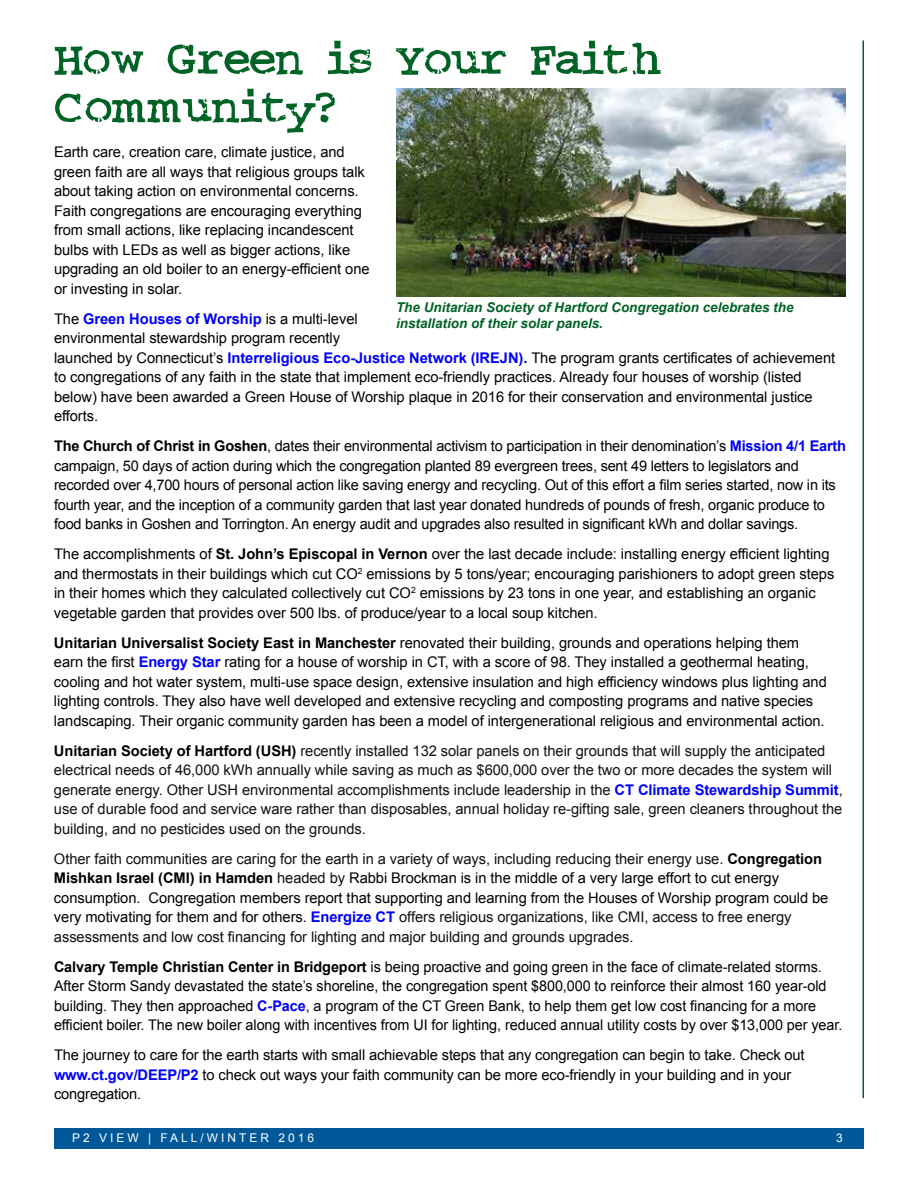
<style>
.page{position:relative;width:918px;height:1188px;background:#fff}
.page>*{position:absolute;margin:0;border:0;box-sizing:border-box;transform-origin:0 0}
.t1{font:54px/48px "Crud Font";color:#006225}
.t2{font:14.7px/19.5px "Arial";letter-spacing:-.005em;color:#000}
.t3{font:14.7px/19.5px "Arial";letter-spacing:-.005em;color:#111}
.t4{font:italic 700 13.5px/16.5px "Arial";color:#006225}
.t5{font:12px "Arial";letter-spacing:.25em;color:#fff}
.s1{font-weight:700;color:#00f}
.s2{font-weight:700}
.s3{font-weight:700;color:#000}
.s4{color:#000}
</style>
<div class="page">
<div style="left:54px;top:1128px;width:810px;height:21px;background:#005898"></div>
<hr style="left:862px;top:40px;width:2px;height:1058px;background:#006225">
<img style="left:396px;top:88px;width:450px;height:208px">
<h1 class="t1" style="left:54px;top:35px;width:609px">How Green is Your Faith<br>Community?</h1>
<p class="t2" style="left:54px;top:142px;width:317px">Earth care, creation care, climate justice, and green faith are all ways that religious groups talk about taking action on environmental concerns.<br>Faith congregations are encouraging everything from small actions, like replacing incandescent bulbs with LEDs as well as bigger actions, like upgrading an old boiler to an energy-efficient one or investing in solar.</p>
<p class="t2" style="left:54px;top:309px;width:783px">The <span class="s1">Green Houses of Worship</span> is a multi-level<br>environmental stewardship program recently<br>launched by Connecticut’s <span class="s1">Interreligious Eco-Justice Network (IREJN).</span> The program grants certificates of achievement to congregations of any faith in the state that implement eco-friendly practices. Already four houses of worship (listed below) have been awarded a Green House of Worship plaque in 2016 for their conservation and environmental justice efforts.</p>
<p class="t2" style="left:54px;top:436px;width:794px"><span class="s2">The Church of Christ in Goshen</span>, dates their environmental activism to participation in their denomination’s <span class="s1">Mission 4/1 Earth </span>campaign, 50 days of action during which the congregation planted 89 evergreen trees, sent 49 letters to legislators and recorded over 4,700 hours of personal action like saving energy and recycling. Out of this effort a film series started, now in its fourth year, and the inception of a community garden that last year donated hundreds of pounds of fresh, organic produce to food banks in Goshen and Torrington. An energy audit and upgrades also resulted in significant kWh and dollar savings.</p>
<p class="t2" style="left:54px;top:544px;width:782px">The accomplishments of <span class="s2">St. John’s Episcopal in Vernon</span> over the last decade include: installing energy efficient lighting and thermostats in their buildings which cut CO<sup>2</sup> emissions by 5 tons/year; encouraging parishioners to adopt green steps in their homes which they calculated collectively cut CO<sup>2</sup> emissions by 23 tons in one year, and establishing an organic vegetable garden that provides over 500 lbs. of produce/year to a local soup kitchen.</p>
<p class="t2" style="left:54px;top:633px;width:774px"><span class="s2">Unitarian Universalist Society East in Manchester</span> renovated their building, grounds and operations helping them earn the first <span class="s1">Energy Star</span> rating for a house of worship in CT, with a score of 98. They installed a geothermal heating, cooling and hot water system, multi-use space design, extensive insulation and high efficiency windows plus lighting and lighting controls. They also have well developed and extensive recycling and composting programs and native species landscaping. Their organic community garden has been a model of intergenerational religious and environmental action.</p>
<p class="t3" style="left:54px;top:741px;width:790px"><span class="s3">Unitarian Society of Hartford (USH)</span> recently installed 132 solar panels on their grounds that will supply the anticipated electrical needs of 46,000 kWh annually while saving as much as $600,000 over the two or more decades the system will generate energy. Other USH environmental accomplishments include leadership in the <span class="s1">CT Climate Stewardship Summit</span>, use of durable food and service ware rather than disposables, annual holiday re-gifting sale, green cleaners throughout the building, and no pesticides used on the grounds.</p>
<p class="t3" style="left:54px;top:849px;width:776px">Other faith communities are caring for the earth in a variety of ways, including reducing their energy use. <span class="s3">Congregation Mishkan Israel (CMI) in Hamden</span> headed by <span class="s4">Rabbi Brockman is in the middle of a very large effort to cut energy consumption. Congregation members report that supporting and learning from the Houses of Worship program could be very motivating for them and for others.</span> <span class="s1">Energize CT</span> offers religious organizations, like CMI, access to free energy assessments and low cost financing for lighting and major building and grounds upgrades.</p>
<p class="t2" style="left:54px;top:957px;width:790px"><span class="s2">Calvary Temple Christian Center in Bridgeport</span> is being proactive and going green in the face of climate-related storms.<br>After Storm Sandy devastated the state’s shoreline, the congregation spent $800,000 to reinforce their almost 160 year-old building. They then approached <span class="s1">C-Pace</span>, a program of the CT Green Bank, to help them get low cost financing for a more efficient boiler. The new boiler along with incentives from UI for lighting, reduced annual utility costs by over $13,000 per year.</p>
<p class="t2" style="left:54px;top:1045px;width:752px">The journey to care for the earth starts with small achievable steps that any congregation can begin to take. Check out <span class="s1">www.ct.gov/DEEP/P2</span> to check out ways your faith community can be more eco-friendly in your building and in your congregation.</p>
<p class="t4" style="left:396px;top:299px;width:399px">The Unitarian Society of Hartford Congregation celebrates the installation of their solar panels.</p>
<p class="t5" style="left:72px;top:1131px;width:244px">P2 VIEW | FALL/WINTER 2016</p>
<p class="t5" style="left:836px;top:1131px;width:8px">3</p>
</div>
